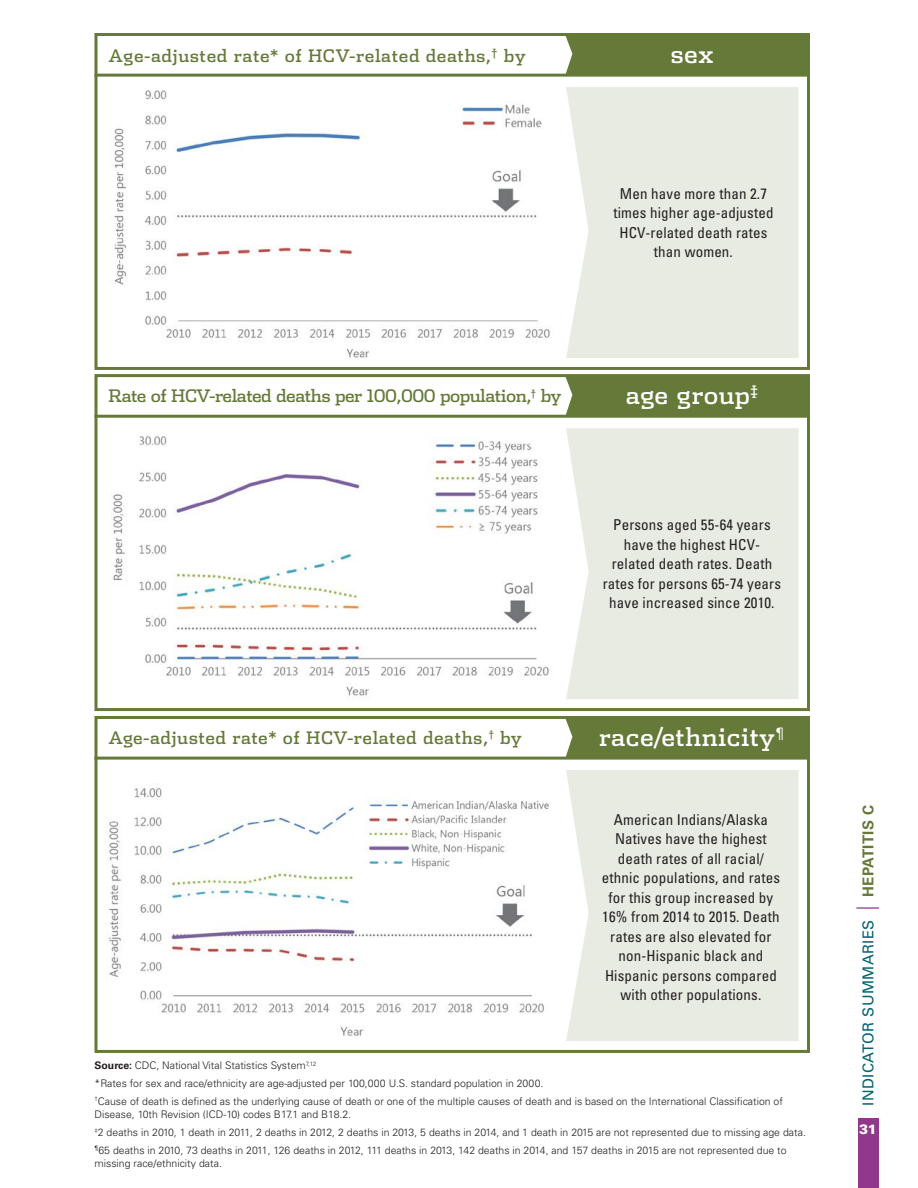
<style>
.page{position:relative;width:918px;height:1188px;background:#fff}
.page>*{position:absolute;margin:0;border:0;box-sizing:border-box;transform-origin:0 0}
.t1{font:24.75px "Dispatch";letter-spacing:.015em;color:#fff}
.t2{font:17.25px "Dispatch";letter-spacing:.025em;color:#657939}
.t3{font:17.25px "Dispatch";letter-spacing:-.035em;color:#657939}
.t4{font:condensed 15px/19.5px "Univers";letter-spacing:.01em;color:#231f20;text-align:center}
.t5{font:15px "Univers";letter-spacing:.025em;color:#006270}
.t6{font:900 13.5px "Univers";color:#fff}
.t7{font:300 10.5px/17.9px "Univers";color:#231f20}
.s1{font-weight:700}
.s2{font-size:22.5px;color:#91388c}
.s3{font-weight:700;color:#657939}
</style>
<div class="page">
<div style="left:94px;top:33px;width:716px;height:337px;border:3px solid #657939"></div>
<div style="left:94px;top:716px;width:716px;height:337px;border:3px solid #657939"></div>
<div style="left:94px;top:374px;width:716px;height:337px;border:3px solid #657939"></div>
<div style="left:566px;top:428px;width:233px;height:271px;background:#e8ebe1"></div>
<div style="left:566px;top:770px;width:233px;height:271px;background:#e8ebe1"></div>
<div style="left:565px;top:35px;width:243px;height:39px;background:#657939"></div>
<div style="left:565px;top:376px;width:243px;height:39px;background:#657939"></div>
<div style="left:565px;top:718px;width:243px;height:39px;background:#657939"></div>
<hr style="left:94px;top:74px;width:716px;height:3px;background:#657939">
<hr style="left:94px;top:415px;width:716px;height:3px;background:#657939">
<hr style="left:94px;top:757px;width:716px;height:3px;background:#657939">
<div style="left:566px;top:87px;width:233px;height:271px;background:#e8ebe1"></div>
<div style="left:858px;top:1118px;width:20px;height:70px;background:#91388c"></div>
<img style="left:114px;top:90px;width:436px;height:268px">
<img style="left:113px;top:436px;width:436px;height:260px">
<img style="left:109px;top:788px;width:440px;height:248px">
<p class="t2" style="left:109px;top:44px;width:419px">Age-adjusted rate* of HCV-related deaths,<sup>†</sup> by</p>
<p class="t1" style="left:671px;top:38px;width:44px">sex</p>
<p class="t4" style="left:613px;top:183px;width:162px">Men have more than 2.7 times higher age-adjusted<br>HCV-related death rates than women.</p>
<p class="t3" style="left:109px;top:384px;width:455px">Rate of HCV-related deaths per 100,000 population,<sup>†</sup> by</p>
<p class="t1" style="left:626px;top:379px;width:134px">age group<sup>‡</sup></p>
<p class="t4" style="left:603px;top:515px;width:180px">Persons aged 55-64 years have the highest HCV&shy;related death rates. Death rates for persons 65-74 years have increased since 2010.</p>
<p class="t2" style="left:109px;top:726px;width:415px">Age-adjusted rate* of HCV-related deaths,<sup>†</sup> by</p>
<p class="t1" style="left:599px;top:721px;width:187px">race/ethnicity<sup>¶</sup></p>
<p class="t4" style="left:602px;top:809px;width:180px">American Indians/Alaska<br>Natives have the highest death rates of all racial/ ethnic populations, and rates for this group increased by<br>16% from 2014 to 2015. Death rates are also elevated for non-Hispanic black and<br>Hispanic persons compared with other populations.</p>
<p class="t7" style="left:94px;top:1056px;width:223px"><span class="s1">Source:</span> CDC, National Vital Statistics System<sup>7,12</sup></p>
<p class="t7" style="left:94px;top:1074px;width:690px">*Rates for sex and race/ethnicity are age-adjusted per 100,000 U.S. standard population in 2000.<br><sup>†</sup>Cause of death is defined as the underlying cause of death or one of the multiple causes of death and is based on the International Classification of</p>
<p class="t7" style="left:94px;top:1106px;width:713px">Disease, 10th Revision (ICD-10) codes B17.1 and B18.2.<br><sup>‡</sup>2 deaths in 2010, 1 death in 2011, 2 deaths in 2012, 2 deaths in 2013, 5 deaths in 2014, and 1 death in 2015 are not represented due to missing age data. <sup>¶</sup>65 deaths in 2010, 73 deaths in 2011, 126 deaths in 2012, 111 deaths in 2013, 142 deaths in 2014, and 157 deaths in 2015 are not represented due to</p>
<p class="t7" style="left:94px;top:1155px;width:129px">missing race/ethnicity data.</p>
<h3 class="t5" style="left:859px;top:1106px;width:302px;rotate:-90deg">INDICATOR SUMMARIES <span class="s2">|</span> <span class="s3">HEPATITIS C</span></h3>
<p class="t6" style="left:859px;top:1121px;width:19px">31</p>
</div>
